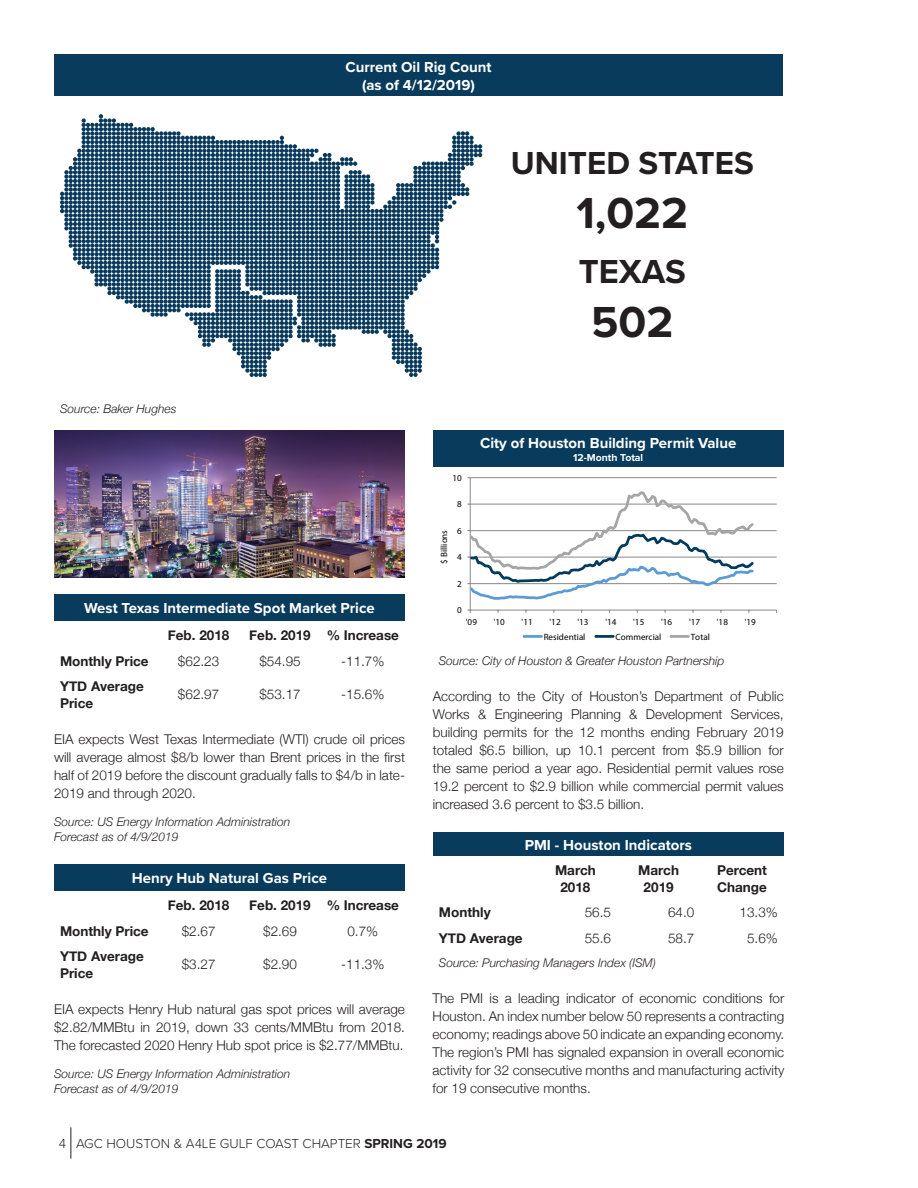
<style>
.page{position:relative;width:918px;height:1188px;background:#fff}
.page>*{position:absolute;margin:0;border:0;box-sizing:border-box;transform-origin:0 0}
.t1{font:700 45px "Proxima Nova";color:#231f20}
.t2{font:700 34.5px "Proxima Nova";color:#231f20}
.t3{font:700 33px "Proxima Nova";color:#231f20}
.t4{font:700 15px "Proxima Nova";color:#fff}
.t5{font:300 13.5px/18px "Helvetica Neue";color:#231f20;text-align:justify}
.t6{font:700 13.5px/16.2px "Helvetica Neue";color:#231f20}
.t7{font:300 13.5px "Proxima Nova";color:#231f20}
.t8{font:italic 300 12px "Helvetica Neue";color:#231f20}
.t9{font:700 10.5px "Proxima Nova";color:#fff}
.t10{font:9.15px "Calibri";letter-spacing:.005em;color:#000}
.t11{font:700 9.15px "Calibri";letter-spacing:.005em;color:#000}
.s1{font-weight:700}
</style>
<div class="page">
<hr style="left:70px;top:1127px;width:1px;height:32px;background:#231f20">
<div style="left:54px;top:54px;width:729px;height:42px;background:#083b5c"></div>
<svg style="left:60px;top:114px;width:422px;height:263px"></svg>
<div style="left:54px;top:594px;width:351px;height:27px;background:#083b5c"></div>
<div style="left:54px;top:864px;width:351px;height:27px;background:#083b5c"></div>
<div style="left:433px;top:832px;width:351px;height:24px;background:#083b5c"></div>
<div style="left:433px;top:431px;width:351px;height:36px;background:#083b5c"></div>
<hr style="left:470px;top:583px;width:307px;height:1px;background:#898989">
<hr style="left:470px;top:557px;width:307px;height:1px;background:#898989">
<hr style="left:470px;top:530px;width:307px;height:1px;background:#898989">
<hr style="left:470px;top:504px;width:307px;height:1px;background:#898989">
<hr style="left:470px;top:477px;width:307px;height:1px;background:#898989">
<hr style="left:470px;top:478px;width:1px;height:132px;background:#898989">
<hr style="left:470px;top:610px;width:307px;height:1px;background:#898989">
<svg style="left:467px;top:491px;width:287px;height:109px"></svg>
<hr style="left:524px;top:635px;width:18px;height:3px;background:#5b9bd5">
<hr style="left:596px;top:635px;width:17px;height:3px;background:#003a5d">
<hr style="left:671px;top:635px;width:17px;height:3px;background:#a5a5a5">
<img style="left:54px;top:431px;width:351px;height:147px">
<p class="t8" style="left:60px;top:399px;width:118px">Source: Baker Hughes</p>
<p class="t4" style="left:346px;top:56px;width:147px">Current Oil Rig Count</p>
<p class="t4" style="left:362px;top:74px;width:114px">(as of 4/12/2019)</p>
<p class="t3" style="left:511px;top:139px;width:245px">UNITED STATES</p>
<p class="t1" style="left:576px;top:180px;width:113px">1,022</p>
<p class="t2" style="left:579px;top:245px;width:109px">TEXAS</p>
<p class="t1" style="left:591px;top:288px;width:84px">502</p>
<p class="t10" style="left:453px;top:472px;width:11px">10</p>
<p class="t11" style="left:438px;top:564px;width:36px;rotate:-90deg">$ Billions</p>
<p class="t10" style="left:457px;top:498px;width:6px">8</p>
<p class="t10" style="left:457px;top:525px;width:6px">6</p>
<p class="t10" style="left:457px;top:551px;width:6px">4</p>
<p class="t10" style="left:457px;top:578px;width:6px">2</p>
<p class="t4" style="left:480px;top:432px;width:258px">City of Houston Building Permit Value</p>
<p class="t9" style="left:573px;top:450px;width:72px">12-Month Total</p>
<p class="t4" style="left:84px;top:597px;width:292px">West Texas Intermediate Spot Market Price</p>
<p class="t6" style="left:168px;top:628px;width:63px">Feb. 2018</p>
<p class="t6" style="left:249px;top:628px;width:63px">Feb. 2019</p>
<p class="t6" style="left:327px;top:628px;width:74px">% Increase</p>
<p class="t6" style="left:60px;top:654px;width:90px">Monthly Price</p>
<p class="t5" style="left:178px;top:651px;width:43px">$62.23</p>
<p class="t5" style="left:259px;top:651px;width:43px">$54.95</p>
<p class="t5" style="left:341px;top:651px;width:45px">-11.7%</p>
<p class="t6" style="left:60px;top:679px;width:85px">YTD Average<br>Price</p>
<p class="t5" style="left:178px;top:685px;width:43px">$62.97</p>
<p class="t5" style="left:259px;top:685px;width:43px">$53.17</p>
<p class="t5" style="left:341px;top:685px;width:45px">-15.6%</p>
<p class="t5" style="left:54px;top:729px;width:353px">EIA expects West Texas Intermediate (WTI) crude oil prices will average almost $8/b lower than Brent prices in the first half of 2019 before the discount gradually falls to $4/b in late-2019 and through 2020.</p>
<p class="t8" style="left:54px;top:813px;width:238px">Source: US Energy Information Administration</p>
<p class="t8" style="left:54px;top:827px;width:126px">Forecast as of 4/9/2019</p>
<p class="t4" style="left:132px;top:867px;width:197px">Henry Hub Natural Gas Price</p>
<p class="t6" style="left:168px;top:898px;width:63px">Feb. 2018</p>
<p class="t6" style="left:249px;top:898px;width:63px">Feb. 2019</p>
<p class="t6" style="left:327px;top:898px;width:74px">% Increase</p>
<p class="t6" style="left:60px;top:924px;width:90px">Monthly Price</p>
<p class="t5" style="left:182px;top:921px;width:35px">$2.67</p>
<p class="t5" style="left:263px;top:921px;width:35px">$2.69</p>
<p class="t5" style="left:347px;top:921px;width:32px">0.7%</p>
<p class="t6" style="left:60px;top:949px;width:85px">YTD Average<br>Price</p>
<p class="t5" style="left:182px;top:955px;width:35px">$3.27</p>
<p class="t5" style="left:263px;top:955px;width:35px">$2.90</p>
<p class="t5" style="left:341px;top:955px;width:45px">-11.3%</p>
<p class="t5" style="left:54px;top:999px;width:352px">EIA expects Henry Hub natural gas spot prices will average $2.82/MMBtu in 2019, down 33 cents/MMBtu from 2018.<br>The forecasted 2020 Henry Hub spot price is $2.77/MMBtu.</p>
<p class="t8" style="left:54px;top:1065px;width:238px">Source: US Energy Information Administration</p>
<p class="t8" style="left:54px;top:1079px;width:126px">Forecast as of 4/9/2019</p>
<p class="t10" style="left:457px;top:604px;width:6px">0</p>
<p class="t10" style="left:466px;top:616px;width:13px">'09</p>
<p class="t10" style="left:494px;top:616px;width:13px">'10</p>
<p class="t10" style="left:522px;top:616px;width:13px">'11</p>
<p class="t10" style="left:550px;top:616px;width:13px">'12</p>
<p class="t10" style="left:578px;top:616px;width:13px">'13</p>
<p class="t10" style="left:605px;top:616px;width:13px">'14</p>
<p class="t10" style="left:633px;top:616px;width:13px">'15</p>
<p class="t10" style="left:661px;top:616px;width:13px">'16</p>
<p class="t10" style="left:689px;top:616px;width:13px">'17</p>
<p class="t10" style="left:717px;top:616px;width:13px">'18</p>
<p class="t10" style="left:745px;top:616px;width:13px">'19</p>
<p class="t10" style="left:544px;top:631px;width:43px">Residential</p>
<p class="t10" style="left:615px;top:631px;width:47px">Commercial</p>
<p class="t10" style="left:691px;top:631px;width:21px">Total</p>
<p class="t8" style="left:439px;top:652px;width:287px">Source: City of Houston &amp; Greater Houston Partnership</p>
<p class="t5" style="left:433px;top:686px;width:353px">According to the City of Houston’s Department of Public Works &amp; Engineering Planning &amp; Development Services, building permits for the 12 months ending February 2019 totaled $6.5 billion, up 10.1 percent from $5.9 billion for the same period a year ago. Residential permit values rose 19.2 percent to $2.9 billion while commercial permit values increased 3.6 percent to $3.5 billion.</p>
<p class="t4" style="left:525px;top:834px;width:169px">PMI - Houston Indicators</p>
<p class="t6" style="left:555px;top:863px;width:42px">March</p>
<p class="t6" style="left:560px;top:879px;width:32px">2018</p>
<p class="t6" style="left:638px;top:863px;width:42px">March</p>
<p class="t6" style="left:644px;top:879px;width:32px">2019</p>
<p class="t6" style="left:717px;top:863px;width:52px">Percent</p>
<p class="t6" style="left:717px;top:879px;width:51px">Change</p>
<p class="t6" style="left:439px;top:905px;width:53px">Monthly</p>
<p class="t5" style="left:585px;top:903px;width:28px">56.5</p>
<p class="t5" style="left:668px;top:903px;width:28px">64.0</p>
<p class="t5" style="left:740px;top:903px;width:40px">13.3%</p>
<p class="t6" style="left:439px;top:931px;width:85px">YTD Average</p>
<p class="t5" style="left:585px;top:928px;width:28px">55.6</p>
<p class="t5" style="left:668px;top:928px;width:28px">58.7</p>
<p class="t5" style="left:747px;top:928px;width:32px">5.6%</p>
<p class="t8" style="left:439px;top:953px;width:218px">Source: Purchasing Managers Index (ISM)</p>
<p class="t5" style="left:433px;top:988px;width:353px">The PMI is a leading indicator of economic conditions for Houston. An index number below 50 represents a contracting economy; readings above 50 indicate an expanding economy.<br>The region’s PMI has signaled expansion in overall economic activity for 32 consecutive months and manufacturing activity for 19 consecutive months.</p>
<p class="t7" style="left:59px;top:1134px;width:389px">4 AGC HOUSTON &amp; A4LE GULF COAST CHAPTER <span class="s1">SPRING 2019</span></p>
</div>
